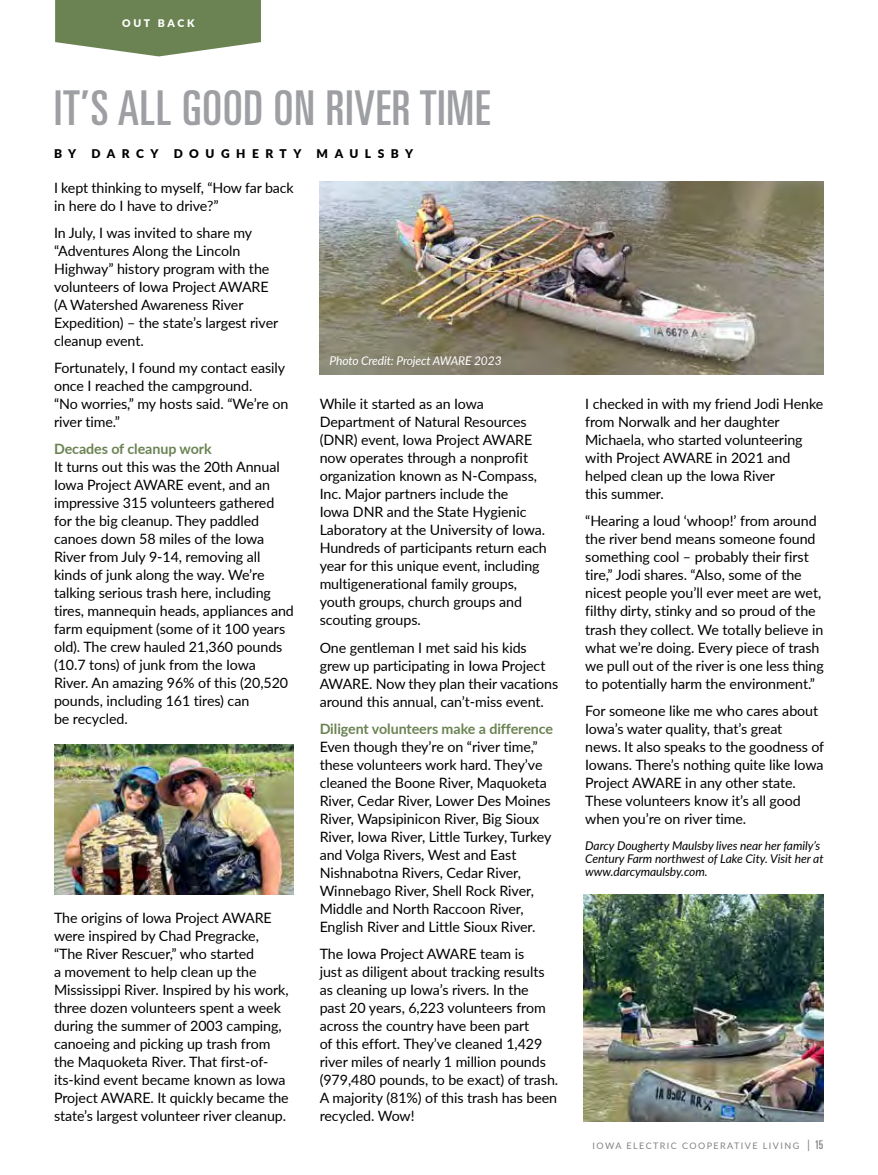
<style>
.page{position:relative;width:878px;height:1175px;background:#fff}
.page>*{position:absolute;margin:0;border:0;box-sizing:border-box;transform-origin:0 0}
.t1{font:ultra-condensed 48px "Univers";letter-spacing:.02em;color:#9d9fa2}
.t2{font:14.25px/18px "Lato";letter-spacing:-.005em;color:#000}
.t3{font:700 14.25px "Lato";letter-spacing:-.005em;color:#6b8353}
.t4{font:italic 12px/13.2px "Lato";letter-spacing:-.005em;color:#000}
.t5{font:italic 12px "Lato";letter-spacing:-.01em;color:#fff}
.t6{font:900 12px "Lato";letter-spacing:.54em;color:#000}
.t7{font:900 10.5px "Lato";letter-spacing:.26em;color:#fff}
.t8{font:9px "Lato";letter-spacing:.16em;color:#808285}
.s1{font-size:12px}
.s2{font-family:"Univers";font-stretch:ultra-condensed;font-size:12px}
</style>
<div class="page">
<img style="left:320px;top:181px;width:504px;height:193px">
<svg style="left:55px;top:0;width:206px;height:56px;background:#7c9267"></svg>
<img style="left:583px;top:895px;width:240px;height:226px">
<img style="left:54px;top:744px;width:240px;height:151px">
<p class="t7" style="left:122px;top:15px;width:74px">OUT BACK</p>
<h1 class="t1" style="left:54px;top:80px;width:437px">IT’S ALL GOOD ON RIVER TIME</h1>
<p class="t6" style="left:54px;top:144px;width:24px">B Y</p>
<p class="t6" style="left:91px;top:144px;width:68px">DARCY</p>
<p class="t6" style="left:174px;top:144px;width:129px">DOUGHERTY</p>
<p class="t6" style="left:316px;top:144px;width:98px">MAULSBY</p>
<p class="t2" style="left:54px;top:178px;width:241px">I kept thinking to myself, “How far back in here do I have to drive?”</p>
<p class="t2" style="left:54px;top:223px;width:226px">In July, I was invited to share my “Adventures Along the Lincoln<br>Highway” history program with the volunteers of Iowa Project AWARE (A Watershed Awareness River<br>Expedition) – the state’s largest river cleanup event.</p>
<p class="t2" style="left:54px;top:358px;width:236px">Fortunately, I found my contact easily once I reached the campground.<br>“No worries,” my hosts said. “We’re on river time.”</p>
<p class="t3" style="left:54px;top:438px;width:159px">Decades of cleanup work</p>
<p class="t2" style="left:54px;top:457px;width:241px">It turns out this was the 20th Annual Iowa Project AWARE event, and an impressive 315 volunteers gathered for the big cleanup. They paddled canoes down 58 miles of the Iowa River from July 9-14, removing all kinds of junk along the way. We’re talking serious trash here, including tires, mannequin heads, appliances and farm equipment (some of it 100 years old). The crew hauled 21,360 pounds (10.7 tons) of junk from the Iowa River. An amazing 96% of this (20,520 pounds, including 161 tires) can<br>be recycled.</p>
<p class="t2" style="left:54px;top:908px;width:236px">The origins of Iowa Project AWARE were inspired by Chad Pregracke, “The River Rescuer,” who started<br>a movement to help clean up the Mississippi River. Inspired by his work, three dozen volunteers spent a week during the summer of 2003 camping, canoeing and picking up trash from the Maquoketa River. That first-of&shy;its-kind event became known as Iowa Project AWARE. It quickly became the state’s largest volunteer river cleanup.</p>
<p class="t5" style="left:329px;top:352px;width:173px">Photo Credit: Project AWARE 2023</p>
<p class="t2" style="left:320px;top:394px;width:229px">While it started as an Iowa<br>Department of Natural Resources (DNR) event, Iowa Project AWARE now operates through a nonprofit organization known as N-Compass,<br>Inc. Major partners include the<br>Iowa DNR and the State Hygienic<br>Laboratory at the University of Iowa.<br>Hundreds of participants return each year for this unique event, including multigenerational family groups, youth groups, church groups and scouting groups.</p>
<p class="t2" style="left:320px;top:638px;width:240px">One gentleman I met said his kids grew up participating in Iowa Project AWARE. Now they plan their vacations around this annual, can’t-miss event.</p>
<p class="t3" style="left:320px;top:718px;width:235px">Diligent volunteers make a difference</p>
<p class="t2" style="left:320px;top:737px;width:233px">Even though they’re on “river time,” these volunteers work hard. They’ve cleaned the Boone River, Maquoketa River, Cedar River, Lower Des Moines River, Wapsipinicon River, Big Sioux River, Iowa River, Little Turkey, Turkey and Volga Rivers, West and East Nishnabotna Rivers, Cedar River, Winnebago River, Shell Rock River, Middle and North Raccoon River, English River and Little Sioux River.</p>
<p class="t2" style="left:320px;top:944px;width:240px">The Iowa Project AWARE team is<br>just as diligent about tracking results as cleaning up Iowa’s rivers. In the past 20 years, 6,223 volunteers from across the country have been part<br>of this effort. They’ve cleaned 1,429 river miles of nearly 1 million pounds (979,480 pounds, to be exact) of trash.<br>A majority (81%) of this trash has been recycled. Wow!</p>
<p class="t2" style="left:585px;top:394px;width:239px">I checked in with my friend Jodi Henke from Norwalk and her daughter<br>Michaela, who started volunteering with Project AWARE in 2021 and helped clean up the Iowa River<br>this summer.</p>
<p class="t2" style="left:585px;top:511px;width:240px">“Hearing a loud ‘whoop!’ from around the river bend means someone found something cool – probably their first tire,” Jodi shares. “Also, some of the nicest people you’ll ever meet are wet, filthy dirty, stinky and so proud of the trash they collect. We totally believe in what we’re doing. Every piece of trash we pull out of the river is one less thing to potentially harm the environment.”</p>
<p class="t2" style="left:585px;top:701px;width:240px">For someone like me who cares about Iowa’s water quality, that’s great<br>news. It also speaks to the goodness of Iowans. There’s nothing quite like Iowa Project AWARE in any other state.<br>These volunteers know it’s all good when you’re on river time.</p>
<p class="t4" style="left:585px;top:838px;width:240px">Darcy Dougherty Maulsby lives near her family’s<br>Century Farm northwest of Lake City. Visit her at www.darcymaulsby.com.</p>
<p class="t8" style="left:592px;top:1139px;width:232px">IOWA ELECTRIC COOPERATIVE LIVING <span class="s1">|</span> <span class="s2">15</span></p>
</div>
